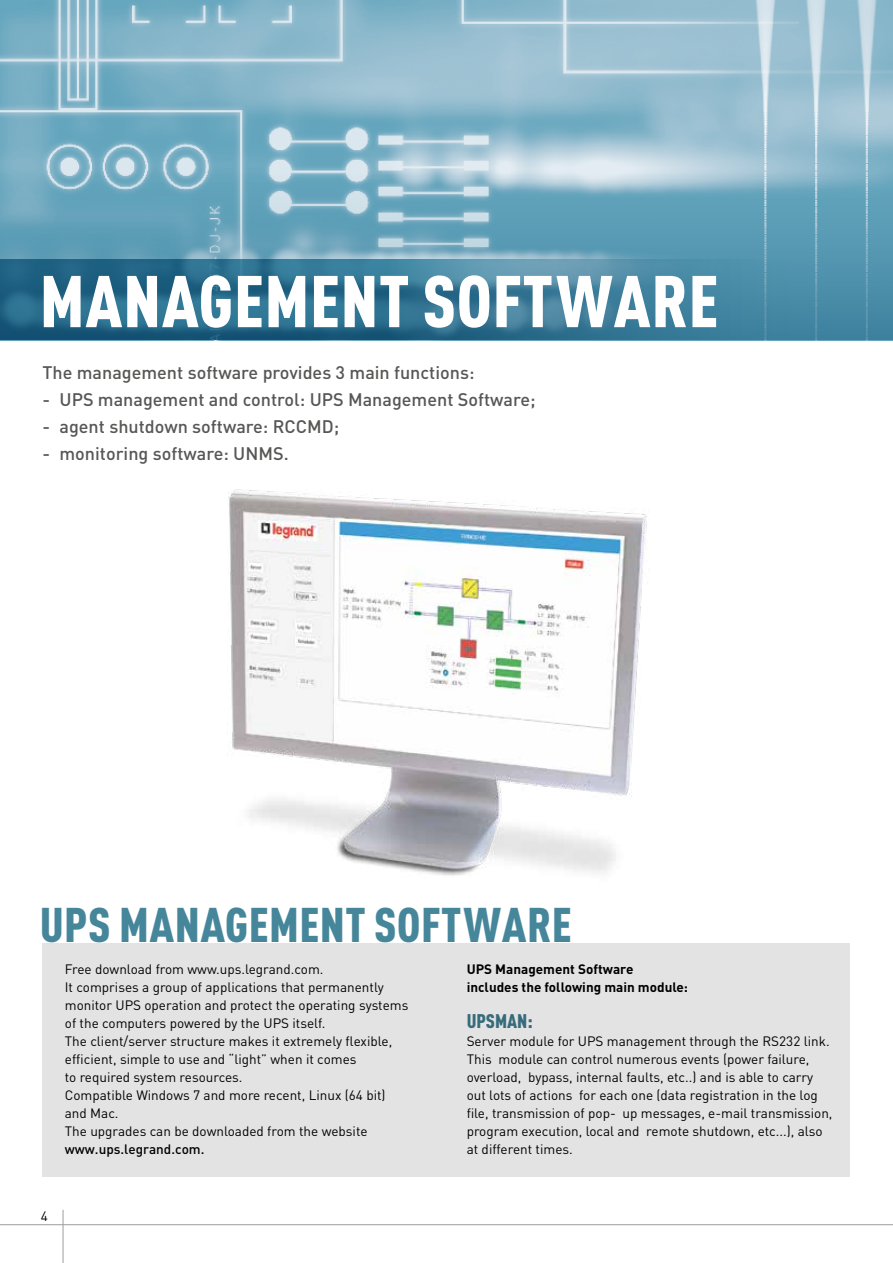
<style>
.page{position:relative;width:893px;height:1263px;background:#fff}
.page>*{position:absolute;margin:0;border:0;box-sizing:border-box;transform-origin:0 0}
.t1{font:900 condensed 72px "DIN Pro";letter-spacing:.01em;color:#fff}
.t2{font:900 condensed 48px "DIN Pro";letter-spacing:.01em;color:#46869b}
.t3{font:900 condensed 19.5px "DIN Pro";color:#366b7b}
.t4{font:500 18px "DIN Pro";color:#575756}
.t5{font:13.5px/18px "DIN Pro";color:#000}
.t6{font:700 13.5px/18px "DIN Pro";color:#000}
.t7{font:500 13.5px "DIN Pro";color:#000}
</style>
<div class="page">
<hr style="left:63px;top:1210px;width:1px;height:53px;background:#9d9d9c">
<img style="left:0;top:0;width:893px;height:174px">
<hr style="left:0;top:1224px;width:893px;height:1px;background:#9d9d9c">
<div style="left:43px;top:943px;width:807px;height:233px;background:#e3e3e3"></div>
<svg style="left:0;top:174px;width:893px;height:166px;background:#5491ab"></svg>
<img style="left:228px;top:489px;width:419px;height:387px">
<h1 class="t1" style="left:40px;top:257px;width:680px">MANAGEMENT SOFTWARE</h1>
<h3 class="t4" style="left:43px;top:361px;width:433px">The management software provides 3 main functions:</h3>
<h3 class="t4" style="left:43px;top:388px;width:495px">- UPS management and control: UPS Management Software;</h3>
<h3 class="t4" style="left:43px;top:415px;width:298px">- agent shutdown software: RCCMD;</h3>
<h3 class="t4" style="left:43px;top:442px;width:248px">- monitoring software: UNMS.</h3>
<h2 class="t2" style="left:40px;top:895px;width:533px">UPS MANAGEMENT SOFTWARE</h2>
<p class="t5" style="left:65px;top:960px;width:345px">Free download from www.ups.legrand.com.<br>It comprises a group of applications that permanently monitor UPS operation and protect the operating systems of the computers powered by the UPS itself.<br>The client/server structure makes it extremely flexible, efficient, simple to use and “light” when it comes<br>to required system resources.<br>Compatible Windows 7 and more recent, Linux (64 bit) and Mac.<br>The upgrades can be downloaded from the website</p>
<p class="t7" style="left:65px;top:1140px;width:141px">www.ups.legrand.com.</p>
<p class="t5" style="left:41px;top:1206px;width:9px">4</p>
<p class="t6" style="left:467px;top:960px;width:223px">UPS Management Software includes the following main module:</p>
<h3 class="t3" style="left:467px;top:1009px;width:68px">UPSMAN:</h3>
<p class="t5" style="left:467px;top:1032px;width:367px">Server module for UPS management through the RS232 link.<br>This module can control numerous events (power failure, overload, bypass, internal faults, etc..) and is able to carry out lots of actions for each one (data registration in the log file, transmission of pop- up messages, e-mail transmission, program execution, local and remote shutdown, etc...), also at different times.</p>
</div>
